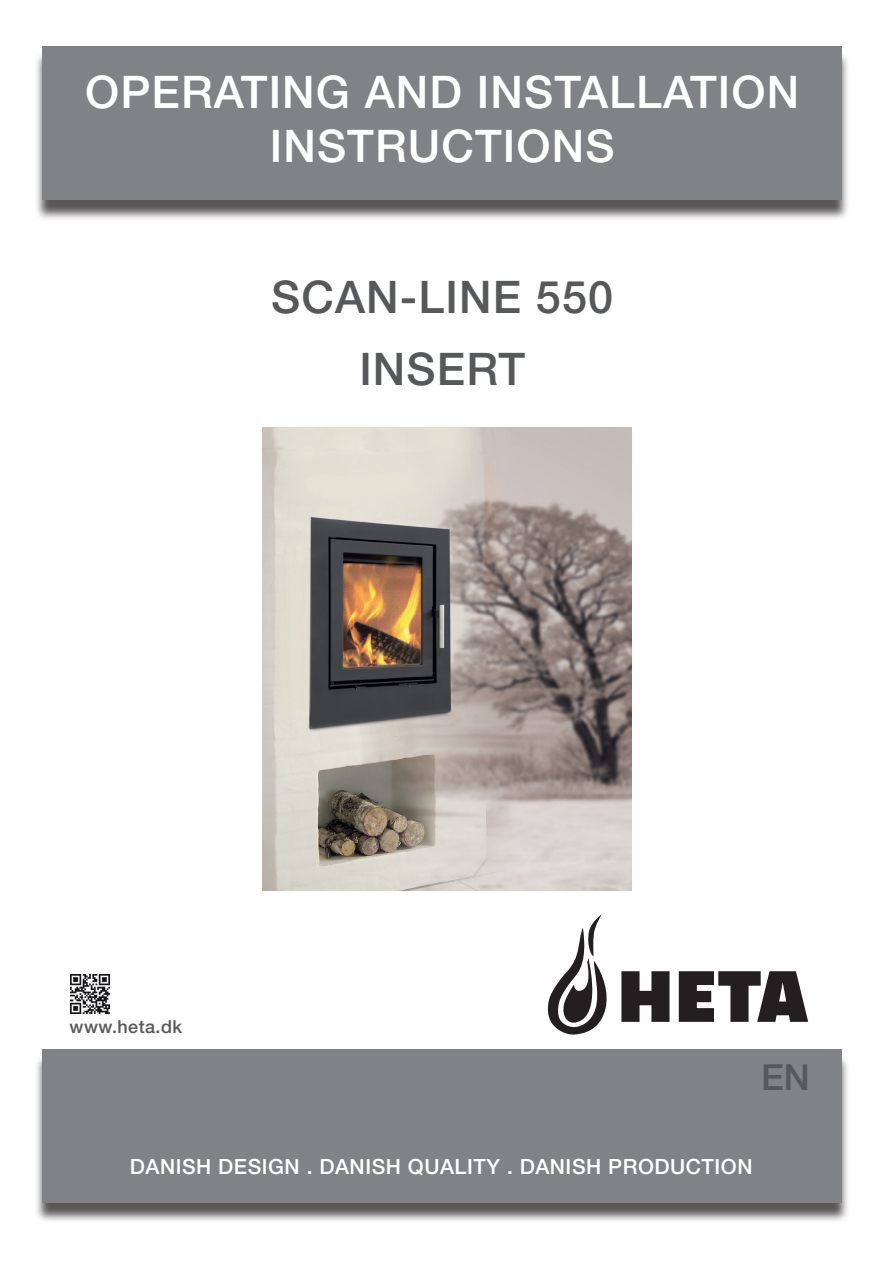
<style>
.page{position:relative;width:893px;height:1263px;background:#fff}
.page>*{position:absolute;margin:0;border:0;box-sizing:border-box;transform-origin:0 0}
.t1{font:500 45px/54px "Helvetica Neue LT Pro";letter-spacing:.025em;color:#fff;text-align:center}
.t2{font:500 45px/72px "Helvetica Neue LT Pro";letter-spacing:.025em;color:#57585a;text-align:center}
.t3{font:500 36px "Helvetica Neue LT Pro";color:#57585a}
.t4{font:500 21px "Helvetica Neue LT Pro";letter-spacing:.025em;color:#fff}
.t5{font:500 18px "Helvetica Neue LT Pro";color:#57585a}
</style>
<div class="page">
<img style="left:263px;top:428px;width:368px;height:462px">
<div style="left:34px;top:51px;width:815px;height:170px;background:#231f20;opacity:.75"></div>
<div style="left:43px;top:47px;width:799px;height:153px;background:#808285"></div>
<div style="left:34px;top:1054px;width:815px;height:169px;background:#231f20;opacity:.75"></div>
<div style="left:43px;top:1049px;width:799px;height:153px;background:#808285"></div>
<img style="left:71px;top:975px;width:38px;height:38px">
<svg style="left:547px;top:914px;width:60px;height:121px"></svg>
<svg style="left:621px;top:971px;width:48px;height:51px"></svg>
<svg style="left:679px;top:971px;width:129px;height:51px"></svg>
<h1 class="t1" style="left:85px;top:64px;width:716px">OPERATING AND INSTALLATION<br>INSTRUCTIONS</h1>
<h1 class="t2" style="left:271px;top:261px;width:343px">SCAN-LINE 550<br>INSERT</h1>
<p class="t5" style="left:70px;top:1015px;width:114px">WWW.HETA.DK</p>
<h2 class="t3" style="left:761px;top:1055px;width:23px">EN</h2>
<p class="t4" style="left:130px;top:1154px;width:541px">DANISH DESIGN . DANISH QUALITY . DANISH PRODUC</p>
<p class="t4" style="left:702px;top:1154px;width:52px">TION</p>
</div>
